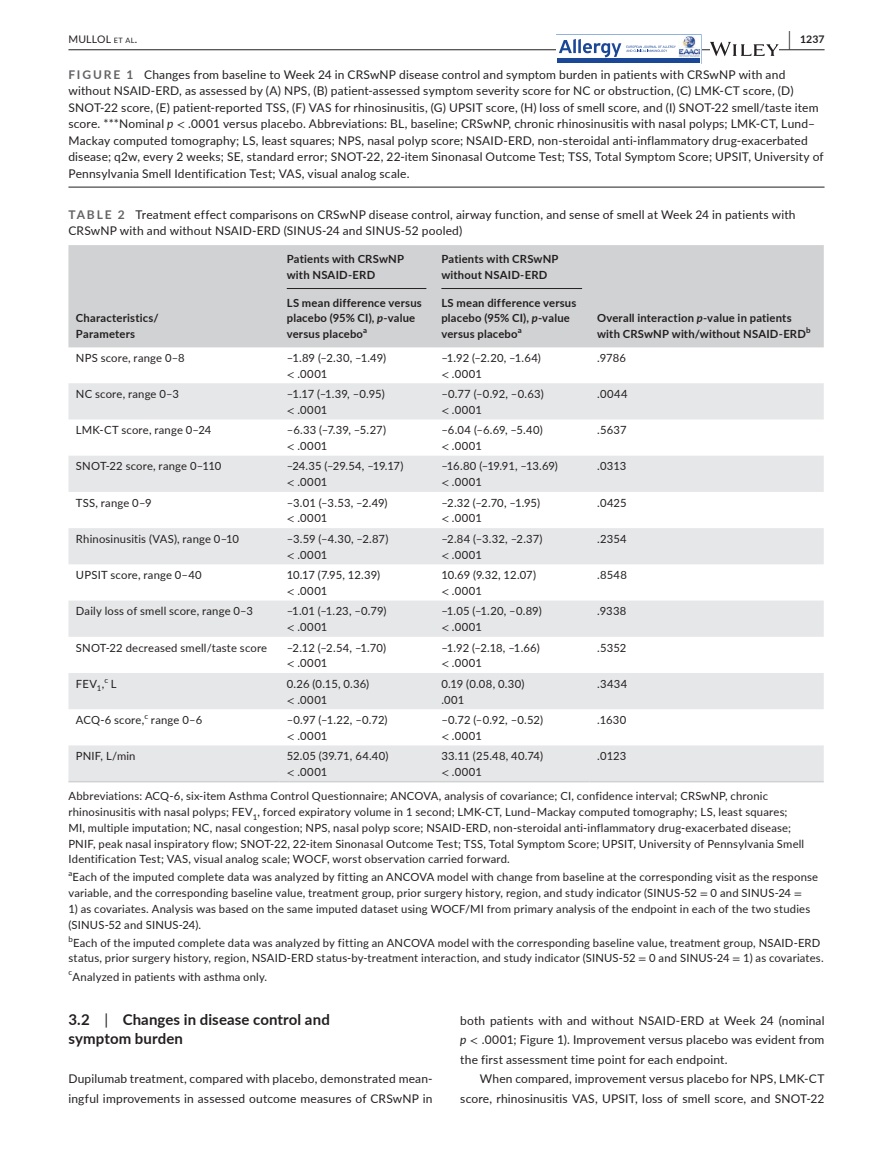
<style>
.page{position:relative;width:893px;height:1174px;background:#fff}
.page>*{position:absolute;margin:0;border:0;box-sizing:border-box;transform-origin:0 0}
.t1{font:700 15px/19.5px "Lato";letter-spacing:.01em;color:#231f20}
.t2{font:12px/16.5px "Lato";letter-spacing:.015em;color:#231f20}
.t3{font:11.25px/15.8px "Lato";letter-spacing:.015em;color:#231f20}
.t4{font:700 11.25px/15.8px "Lato";letter-spacing:.02em;color:#231f20}
.t5{font:11.25px/15.8px "Lato";letter-spacing:-.005em;color:#231f20}
.t6{font:11.25px/15.8px "Lato";letter-spacing:.04em;color:#231f20}
.t7{font:10.5px "Lato";letter-spacing:.02em;color:#231f20}
.t8{font:700 10.5px "Lato";color:#231f20}
.t9{font:7.8px "Lato";color:#231f20}
.t10{font:700 7.8px "Lato";color:#231f20}
.s1{font-size:7.35px}
.s2{font-size:19.5px}
.s3{font-weight:700;color:#636366}
.s4{font-style:italic}
.s5{font-family:"STIX"}
.s6{font-weight:400}
</style>
<div class="page">
<hr style="left:68px;top:49px;width:756px;height:1px;background:#231f20">
<svg style="left:556px;top:34px;width:145px;height:29px"></svg>
<div style="left:558px;top:58px;width:142px;height:5px;background:#1b4896"></div>
<img style="left:679px;top:35px;width:22px;height:22px">
<svg style="left:710px;top:42px;width:69px;height:14px"></svg>
<hr style="left:68px;top:187px;width:756px;height:1px;background:#231f20">
<div style="left:68px;top:245px;width:756px;height:102px;background:#d1d2d4"></div>
<svg style="left:68px;top:383px;width:756px;height:398px;fill:#e6e7e9"></svg>
<hr style="left:68px;top:781px;width:211px;height:1px;background:#d1d2d4">
<hr style="left:279px;top:781px;width:155px;height:1px;background:#d1d2d4">
<hr style="left:434px;top:781px;width:156px;height:1px;background:#d1d2d4">
<hr style="left:590px;top:781px;width:234px;height:1px;background:#d1d2d4">
<hr style="left:287px;top:288px;width:139px;height:1px;background:#231f20">
<hr style="left:441px;top:288px;width:141px;height:1px;background:#231f20">
<p class="t7" style="left:68px;top:31px;width:70px">MULLOL <span class="s1">et al</span>.</p>
<p class="t8" style="left:789px;top:31px;width:37px"><span class="s2">|</span> 1237</p>
<p class="t2" style="left:68px;top:66px;width:757px"><span class="s3">FIGURE 1</span> Changes from baseline to Week 24 in CRSwNP disease control and symptom burden in patients with CRSwNP with and without NSAID-ERD, as assessed by (A) NPS, (B) patient-assessed symptom severity score for NC or obstruction, (C) LMK-CT score, (D)<br>SNOT-22 score, (E) patient-reported TSS, (F) VAS for rhinosinusitis, (G) UPSIT score, (H) loss of smell score, and (I) SNOT-22 smell/taste item score. ***Nominal <span class="s4">p</span> <span class="s5">&lt;</span> .0001 versus placebo. Abbreviations: BL, baseline; CRSwNP, chronic rhinosinusitis with nasal polyps; LMK-CT, Lund– Mackay computed tomography; LS, least squares; NPS, nasal polyp score; NSAID-ERD, non-steroidal anti-inflammatory drug-exacerbated disease; q2w, every 2 weeks; SE, standard error; SNOT-22, 22-item Sinonasal Outcome Test; TSS, Total Symptom Score; UPSIT, University of Pennsylvania Smell Identification Test; VAS, visual analog scale.</p>
<p class="t2" style="left:68px;top:206px;width:729px"><span class="s3">TABLE 2</span> Treatment effect comparisons on CRSwNP disease control, airway function, and sense of smell at Week 24 in patients with<br>CRSwNP with and without NSAID-ERD (SINUS-24 and SINUS-52 pooled)</p>
<p class="t4" style="left:76px;top:310px;width:84px">Characteristics/<br>Parameters</p>
<p class="t4" style="left:287px;top:251px;width:119px">Patients with CRSwNP with NSAID-ERD</p>
<p class="t4" style="left:441px;top:251px;width:119px">Patients with CRSwNP without NSAID-ERD</p>
<p class="t4" style="left:287px;top:294px;width:137px">LS mean difference versus placebo (95% CI), <span class="s4">p</span>-value versus placebo</p>
<p class="t10" style="left:363px;top:324px;width:5px">a</p>
<p class="t4" style="left:441px;top:294px;width:137px">LS mean difference versus placebo (95% CI), <span class="s4">p</span>-value versus placebo</p>
<p class="t10" style="left:518px;top:324px;width:5px">a</p>
<p class="t4" style="left:597px;top:310px;width:210px">Overall interaction <span class="s4">p</span>-value in patients with CRSwNP with/without NSAID-ERD</p>
<p class="t10" style="left:806px;top:324px;width:6px">b</p>
<p class="t3" style="left:76px;top:349px;width:110px">NPS score, range 0–8</p>
<p class="t3" style="left:287px;top:349px;width:101px">–1.89 (–2.30, –1.49) <span class="s5">&lt;</span> .0001</p>
<p class="t3" style="left:441px;top:349px;width:101px">–1.92 (–2.20, –1.64) <span class="s5">&lt;</span> .0001</p>
<p class="t3" style="left:597px;top:349px;width:30px">.9786</p>
<p class="t3" style="left:76px;top:385px;width:105px">NC score, range 0–3</p>
<p class="t3" style="left:287px;top:385px;width:99px">–1.17 (–1.39, –0.95) <span class="s5">&lt;</span> .0001</p>
<p class="t3" style="left:441px;top:385px;width:104px">–0.77 (–0.92, –0.63) <span class="s5">&lt;</span> .0001</p>
<p class="t3" style="left:597px;top:385px;width:32px">.0044</p>
<p class="t3" style="left:76px;top:422px;width:137px">LMK-CT score, range 0–24</p>
<p class="t3" style="left:287px;top:422px;width:101px">–6.33 (–7.39, –5.27) <span class="s5">&lt;</span> .0001</p>
<p class="t6" style="left:441px;top:422px;width:103px">–6.04 (–6.69, –5.40) <span class="s5">&lt;</span> .0001</p>
<p class="t3" style="left:597px;top:422px;width:31px">.5637</p>
<p class="t3" style="left:76px;top:458px;width:147px">SNOT-22 score, range 0–110</p>
<p class="t3" style="left:287px;top:458px;width:118px">–24.35 (–29.54, –19.17) <span class="s5">&lt;</span> .0001</p>
<p class="t5" style="left:441px;top:458px;width:118px">–16.80 (–19.91, –13.69) <span class="s5">&lt;</span> .0001</p>
<p class="t3" style="left:597px;top:458px;width:31px">.0313</p>
<p class="t3" style="left:76px;top:494px;width:77px">TSS, range 0–9</p>
<p class="t3" style="left:287px;top:494px;width:102px">–3.01 (–3.53, –2.49) <span class="s5">&lt;</span> .0001</p>
<p class="t3" style="left:441px;top:494px;width:100px">–2.32 (–2.70, –1.95) <span class="s5">&lt;</span> .0001</p>
<p class="t3" style="left:597px;top:494px;width:31px">.0425</p>
<p class="t3" style="left:76px;top:530px;width:165px">Rhinosinusitis (VAS), range 0–10</p>
<p class="t3" style="left:287px;top:530px;width:103px">–3.59 (–4.30, –2.87) <span class="s5">&lt;</span> .0001</p>
<p class="t3" style="left:441px;top:530px;width:103px">–2.84 (–3.32, –2.37) <span class="s5">&lt;</span> .0001</p>
<p class="t3" style="left:597px;top:530px;width:31px">.2354</p>
<p class="t3" style="left:76px;top:566px;width:127px">UPSIT score, range 0–40</p>
<p class="t3" style="left:287px;top:566px;width:95px">10.17 (7.95, 12.39) <span class="s5">&lt;</span> .0001</p>
<p class="t3" style="left:441px;top:566px;width:96px">10.69 (9.32, 12.07) <span class="s5">&lt;</span> .0001</p>
<p class="t3" style="left:597px;top:566px;width:31px">.8548</p>
<p class="t3" style="left:76px;top:603px;width:179px">Daily loss of smell score, range 0–3</p>
<p class="t3" style="left:287px;top:603px;width:101px">–1.01 (–1.23, –0.79) <span class="s5">&lt;</span> .0001</p>
<p class="t3" style="left:441px;top:603px;width:102px">–1.05 (–1.20, –0.89) <span class="s5">&lt;</span> .0001</p>
<p class="t3" style="left:597px;top:603px;width:31px">.9338</p>
<p class="t3" style="left:76px;top:639px;width:193px">SNOT-22 decreased smell/taste score</p>
<p class="t3" style="left:287px;top:639px;width:101px">–2.12 (–2.54, –1.70) <span class="s5">&lt;</span> .0001</p>
<p class="t3" style="left:441px;top:639px;width:100px">–1.92 (–2.18, –1.66) <span class="s5">&lt;</span> .0001</p>
<p class="t3" style="left:597px;top:639px;width:31px">.5352</p>
<p class="t3" style="left:76px;top:675px;width:30px">FEV<sub>1</sub>,</p>
<p class="t9" style="left:104px;top:674px;width:5px">c</p>
<p class="t3" style="left:111px;top:675px;width:7px">L</p>
<p class="t3" style="left:287px;top:675px;width:84px">0.26 (0.15, 0.36) <span class="s5">&lt;</span> .0001</p>
<p class="t3" style="left:441px;top:675px;width:85px">0.19 (0.08, 0.30) .001</p>
<p class="t3" style="left:597px;top:675px;width:32px">.3434</p>
<p class="t3" style="left:76px;top:711px;width:128px">ACQ-6 score,<sup>c</sup> range 0–6</p>
<p class="t3" style="left:287px;top:711px;width:102px">–0.97 (–1.22, –0.72) <span class="s5">&lt;</span> .0001</p>
<p class="t3" style="left:441px;top:711px;width:103px">–0.72 (–0.92, –0.52) <span class="s5">&lt;</span> .0001</p>
<p class="t3" style="left:597px;top:711px;width:30px">.1630</p>
<p class="t3" style="left:76px;top:747px;width:61px">PNIF, L/min</p>
<p class="t3" style="left:287px;top:747px;width:103px">52.05 (39.71, 64.40) <span class="s5">&lt;</span> .0001</p>
<p class="t3" style="left:441px;top:747px;width:103px">33.11 (25.48, 40.74) <span class="s5">&lt;</span> .0001</p>
<p class="t3" style="left:597px;top:747px;width:31px">.0123</p>
<p class="t3" style="left:68px;top:788px;width:737px">Abbreviations: ACQ-6, six-item Asthma Control Questionnaire; ANCOVA, analysis of covariance; CI, confidence interval; CRSwNP, chronic rhinosinusitis with nasal polyps; FEV<sub>1</sub>, forced expiratory volume in 1 second; LMK-CT, Lund–Mackay computed tomography; LS, least squares; MI, multiple imputation; NC, nasal congestion; NPS, nasal polyp score; NSAID-ERD, non-steroidal anti-inflammatory drug-exacerbated disease; PNIF, peak nasal inspiratory flow; SNOT-22, 22-item Sinonasal Outcome Test; TSS, Total Symptom Score; UPSIT, University of Pennsylvania Smell Identification Test; VAS, visual analog scale; WOCF, worst observation carried forward.</p>
<p class="t9" style="left:68px;top:868px;width:5px">a</p>
<p class="t3" style="left:68px;top:869px;width:751px;text-indent:4px">Each of the imputed complete data was analyzed by fitting an ANCOVA model with change from baseline at the corresponding visit as the response variable, and the corresponding baseline value, treatment group, prior surgery history, region, and study indicator (SINUS-52 <span class="s5">=</span> 0 and SINUS-24 <span class="s5">=</span></p>
<p class="t3" style="left:68px;top:900px;width:743px">1) as covariates. Analysis was based on the same imputed dataset using WOCF/MI from primary analysis of the endpoint in each of the two studies (SINUS-52 and SINUS-24).</p>
<p class="t9" style="left:68px;top:933px;width:6px">b</p>
<p class="t3" style="left:68px;top:934px;width:757px;text-align:center">Each of the imputed complete data was analyzed by fitting an ANCOVA model with the corresponding baseline value, treatment group, NSAID-ERD status, prior surgery history, region, NSAID-ERD status-by-treatment interaction, and study indicator (SINUS-52 <span class="s5">=</span> 0 and SINUS-24 <span class="s5">=</span> 1) as covariates.</p>
<p class="t9" style="left:68px;top:967px;width:5px">c</p>
<p class="t3" style="left:73px;top:968px;width:196px">Analyzed in patients with asthma only.</p>
<h1 class="t1" style="left:68px;top:1009px;width:263px">3.2 <span class="s6">|</span> Changes in disease control and symptom burden</h1>
<p class="t2" style="left:68px;top:1068px;width:366px;line-height:19.5px">Dupilumab treatment, compared with placebo, demonstrated mean&shy;ingful improvements in assessed outcome measures of CRSwNP in</p>
<p class="t2" style="left:460px;top:1010px;width:366px;line-height:19.5px;text-align:justify">both patients with and without NSAID-ERD at Week 24 (nominal <span class="s4">p</span> <span class="s5">&lt;</span> .0001; Figure 1). Improvement versus placebo was evident from the first assessment time point for each endpoint.</p>
<p class="t2" style="left:460px;top:1068px;width:366px;line-height:19.5px;text-align:right">When compared, improvement versus placebo for NPS, LMK-CT score, rhinosinusitis VAS, UPSIT, loss of smell score, and SNOT-22</p>
</div>
